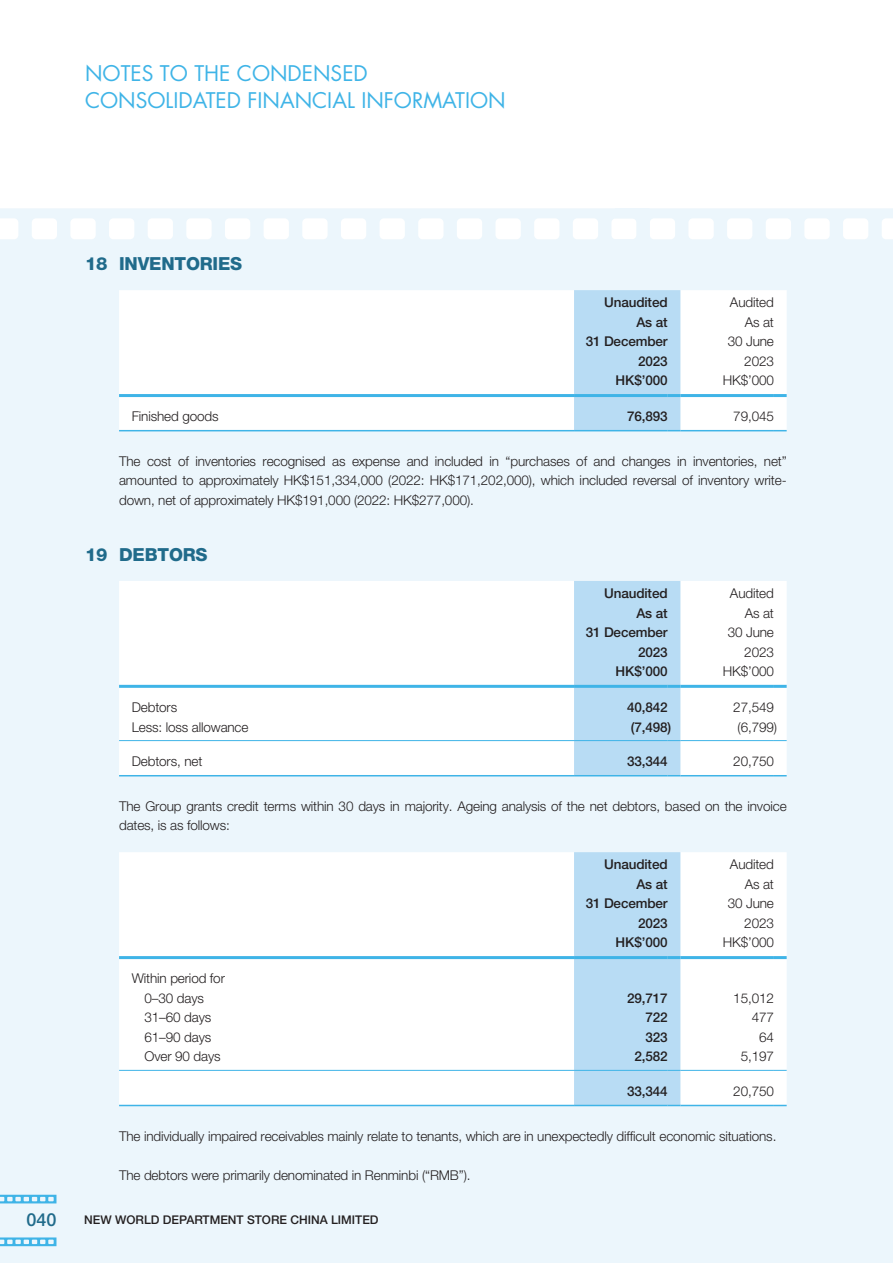
<style>
.page{position:relative;width:893px;height:1263px;background:#fff}
.page>*{position:absolute;margin:0;border:0;box-sizing:border-box;transform-origin:0 0}
.t1{font:21px/27px "Futura Std";color:#3fb4e7}
.t2{font:800 18px "Helvetica Neue LT Std";letter-spacing:-.01em;color:#206b8b}
.t3{font:500 18px "Helvetica Neue LT Std";color:#206b8b}
.t4{font:300 13.5px/19.5px "Helvetica Neue LT Std";letter-spacing:-.01em;color:#231f20;text-align:right}
.t5{font:500 13.5px/19.5px "Helvetica Neue LT Std";letter-spacing:-.01em;color:#231f20;text-align:right}
.t6{font:500 12px "Helvetica Neue LT Std";color:#231f20}
</style>
<div class="page">
<div style="left:0;top:247px;width:893px;height:1016px;background:#ecf6fc"></div>
<svg style="left:0;top:208px;width:893px;height:39px"></svg>
<svg style="left:0;top:1195px;width:56px;height:8px"></svg>
<svg style="left:0;top:1237px;width:56px;height:9px"></svg>
<div style="left:119px;top:290px;width:668px;height:140px;background:#fff"></div>
<hr style="left:119px;top:394px;width:455px;height:3px;background:#3fb4e7">
<hr style="left:680px;top:394px;width:94px;height:3px;background:#3fb4e7">
<svg style="left:774px;top:394px;width:13px;height:3px"></svg>
<hr style="left:119px;top:430px;width:455px;height:1px;background:#3fb4e7">
<div style="left:574px;top:290px;width:106px;height:141px;background:#b8dcf4"></div>
<hr style="left:680px;top:430px;width:94px;height:1px;background:#3fb4e7">
<svg style="left:774px;top:430px;width:13px;height:1px"></svg>
<div style="left:119px;top:581px;width:668px;height:194px;background:#fff"></div>
<hr style="left:119px;top:685px;width:455px;height:3px;background:#3fb4e7">
<hr style="left:680px;top:685px;width:94px;height:3px;background:#3fb4e7">
<svg style="left:774px;top:685px;width:13px;height:3px"></svg>
<hr style="left:119px;top:740px;width:455px;height:1px;background:#3fb4e7">
<hr style="left:680px;top:740px;width:94px;height:1px;background:#3fb4e7">
<svg style="left:774px;top:740px;width:13px;height:1px"></svg>
<hr style="left:119px;top:775px;width:455px;height:1px;background:#3fb4e7">
<div style="left:574px;top:581px;width:106px;height:195px;background:#b8dcf4"></div>
<hr style="left:680px;top:775px;width:94px;height:1px;background:#3fb4e7">
<svg style="left:774px;top:775px;width:13px;height:1px"></svg>
<div style="left:119px;top:852px;width:668px;height:253px;background:#fff"></div>
<hr style="left:119px;top:1070px;width:455px;height:1px;background:#3fb4e7">
<hr style="left:680px;top:1070px;width:94px;height:1px;background:#3fb4e7">
<svg style="left:774px;top:1070px;width:13px;height:1px"></svg>
<hr style="left:119px;top:956px;width:455px;height:3px;background:#3fb4e7">
<hr style="left:680px;top:956px;width:94px;height:3px;background:#3fb4e7">
<svg style="left:774px;top:956px;width:13px;height:3px"></svg>
<hr style="left:119px;top:1105px;width:455px;height:1px;background:#3fb4e7">
<div style="left:574px;top:852px;width:106px;height:254px;background:#b8dcf4"></div>
<hr style="left:680px;top:1105px;width:94px;height:1px;background:#3fb4e7">
<svg style="left:774px;top:1105px;width:13px;height:1px"></svg>
<h1 class="t1" style="left:85px;top:60px;width:422px">NOTES TO THE CONDENSED<br>CONSOLIDATED FINANCIAL INFORMATION</h1>
<h2 class="t2" style="left:85px;top:253px;width:53px">18 INVENTORIES</h2>
<p class="t5" style="left:604px;top:293px;width:65px">Unaudited</p>
<p class="t4" style="left:730px;top:292px;width:45px">Audited</p>
<p class="t5" style="left:586px;top:312px;width:83px">As at<br>31 December<br>2023</p>
<p class="t4" style="left:728px;top:312px;width:48px">As at<br>30 June<br>2023</p>
<p class="t5" style="left:616px;top:371px;width:53px">HK$’000</p>
<p class="t4" style="left:723px;top:370px;width:53px">HK$’000</p>
<p class="t4" style="left:132px;top:406px;width:88px">Finished goods</p>
<p class="t5" style="left:627px;top:406px;width:42px">76,893</p>
<p class="t4" style="left:733px;top:406px;width:42px">79,045</p>
<p class="t4" style="left:119px;top:451px;width:669px;text-align:justify">The cost of inventories recognised as expense and included in “purchases of and changes in inventories, net” amounted to approximately HK$151,334,000 (2022: HK$171,202,000), which included reversal of inventory write&shy;down, net of approximately HK$191,000 (2022: HK$277,000).</p>
<h2 class="t2" style="left:85px;top:544px;width:61px">19 DEBTORS</h2>
<p class="t5" style="left:604px;top:583px;width:65px">Unaudited</p>
<p class="t4" style="left:730px;top:583px;width:45px">Audited</p>
<p class="t5" style="left:586px;top:603px;width:83px">As at<br>31 December<br>2023</p>
<p class="t4" style="left:728px;top:603px;width:48px">As at<br>30 June<br>2023</p>
<p class="t5" style="left:616px;top:661px;width:53px">HK$’000</p>
<p class="t4" style="left:723px;top:661px;width:53px">HK$’000</p>
<p class="t4" style="left:132px;top:697px;width:47px">Debtors</p>
<p class="t5" style="left:627px;top:697px;width:42px">40,842</p>
<p class="t4" style="left:733px;top:697px;width:42px">27,549</p>
<p class="t4" style="left:132px;top:717px;width:118px">Less: loss allowance</p>
<p class="t5" style="left:631px;top:717px;width:42px">(7,498)</p>
<p class="t4" style="left:738px;top:717px;width:41px">(6,799)</p>
<p class="t4" style="left:132px;top:751px;width:72px">Debtors, net</p>
<p class="t5" style="left:627px;top:751px;width:42px">33,344</p>
<p class="t4" style="left:733px;top:751px;width:42px">20,750</p>
<p class="t4" style="left:119px;top:796px;width:669px;text-align:left">The Group grants credit terms within 30 days in majority. Ageing analysis of the net debtors, based on the invoice dates, is as follows:</p>
<p class="t5" style="left:604px;top:855px;width:65px">Unaudited</p>
<p class="t4" style="left:730px;top:854px;width:45px">Audited</p>
<p class="t5" style="left:586px;top:874px;width:83px">As at<br>31 December<br>2023</p>
<p class="t4" style="left:728px;top:874px;width:48px">As at<br>30 June<br>2023</p>
<p class="t5" style="left:616px;top:933px;width:53px">HK$’000</p>
<p class="t4" style="left:723px;top:932px;width:53px">HK$’000</p>
<p class="t4" style="left:145px;top:968px;width:82px;text-align:left;text-indent:-13px">Within period for<br>0–30 days</p>
<p class="t5" style="left:627px;top:988px;width:42px">29,717</p>
<p class="t4" style="left:733px;top:988px;width:42px">15,012</p>
<p class="t4" style="left:145px;top:1007px;width:68px">31–60 days</p>
<p class="t5" style="left:645px;top:1007px;width:24px">722</p>
<p class="t4" style="left:752px;top:1007px;width:24px">477</p>
<p class="t4" style="left:145px;top:1027px;width:68px">61–90 days</p>
<p class="t5" style="left:645px;top:1027px;width:24px">323</p>
<p class="t4" style="left:759px;top:1027px;width:16px">64</p>
<p class="t4" style="left:145px;top:1046px;width:78px">Over 90 days</p>
<p class="t5" style="left:634px;top:1046px;width:35px">2,582</p>
<p class="t4" style="left:741px;top:1046px;width:35px">5,197</p>
<p class="t5" style="left:627px;top:1081px;width:42px">33,344</p>
<p class="t4" style="left:733px;top:1081px;width:42px">20,750</p>
<p class="t4" style="left:119px;top:1126px;width:659px">The individually impaired receivables mainly relate to tenants, which are in unexpectedly difficult economic situations.</p>
<p class="t4" style="left:119px;top:1165px;width:353px">The debtors were primarily denominated in Renminbi (“RMB”).</p>
<h2 class="t3" style="left:26px;top:1209px;width:32px">040</h2>
<p class="t6" style="left:84px;top:1213px;width:296px">NEW WORLD DEPARTMENT STORE CHINA LIMITED</p>
</div>
